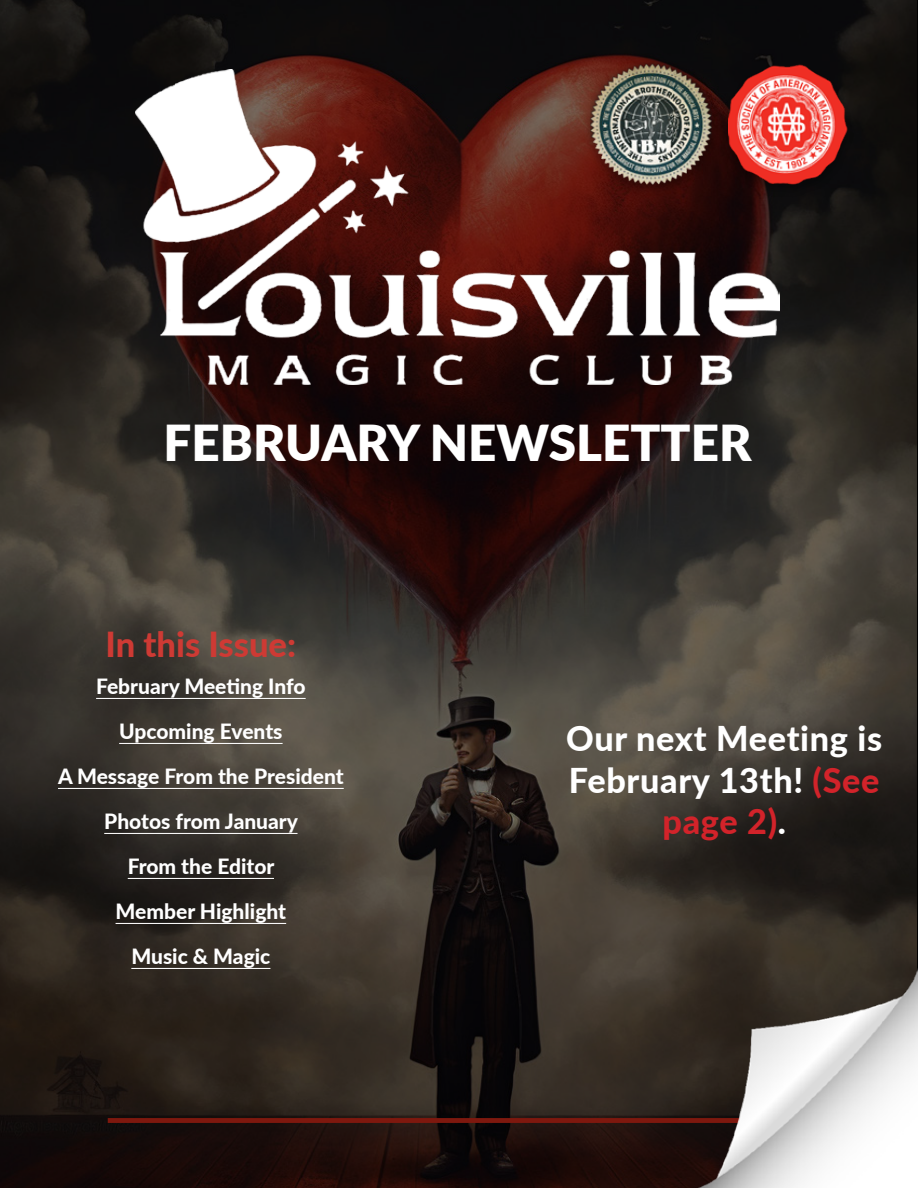
<style>
.page{position:relative;width:918px;height:1188px;background:#fff}
.page>*{position:absolute;margin:0;border:0;box-sizing:border-box;transform-origin:0 0}
.t1{font:900 49.5px "Lato";color:#fff}
.t2{font:800 34.5px "Lato";color:#ce3a34}
.t3{font:800 34.2px/41.5px "Lato";letter-spacing:.02em;color:#fff;text-align:center}
.t4{font:800 21px/45px "Lato";color:#fff;text-align:center}
.s1{color:#d2232a}
</style>
<div class="page">
<img style="left:0;top:0;width:917px;height:1188px">
<div style="left:108px;top:1118px;width:700px;height:5px;background:#7e180e"></div>
<img style="left:136px;top:69px;width:644px;height:316px">
<div style="left:582px;top:62px;width:138px;height:136px;background:#000;opacity:.32"></div>
<img style="left:590px;top:62px;width:122px;height:122px">
<div style="left:720px;top:64px;width:135px;height:134px;background:#000;opacity:.32"></div>
<img style="left:728px;top:62px;width:122px;height:122px">
<hr style="left:96px;top:698px;width:210px;height:1px;background:#fff">
<hr style="left:119px;top:743px;width:164px;height:1px;background:#fff">
<hr style="left:58px;top:788px;width:286px;height:1px;background:#fff">
<hr style="left:104px;top:833px;width:194px;height:1px;background:#fff">
<hr style="left:128px;top:878px;width:146px;height:1px;background:#fff">
<hr style="left:116px;top:923px;width:170px;height:1px;background:#fff">
<hr style="left:131px;top:968px;width:139px;height:1px;background:#fff">
<img style="left:686px;top:956px;width:232px;height:232px">
<h1 class="t1" style="left:164px;top:406px;width:590px">FEBRUARY NEWSLETTER</h1>
<h2 class="t2" style="left:106px;top:619px;width:192px">In this Issue:</h2>
<p class="t4" style="left:58px;top:663px;width:287px">February Meeting Info<br>Upcoming Events<br>A Message From the President<br>Photos from January<br>From the Editor<br>Member Highlight<br>Music &amp; Magic</p>
<h3 class="t3" style="left:566px;top:717px;width:317px">Our next Meeting is<br>February 13th! <span class="s1">(See page 2)</span>.</h3>
</div>
